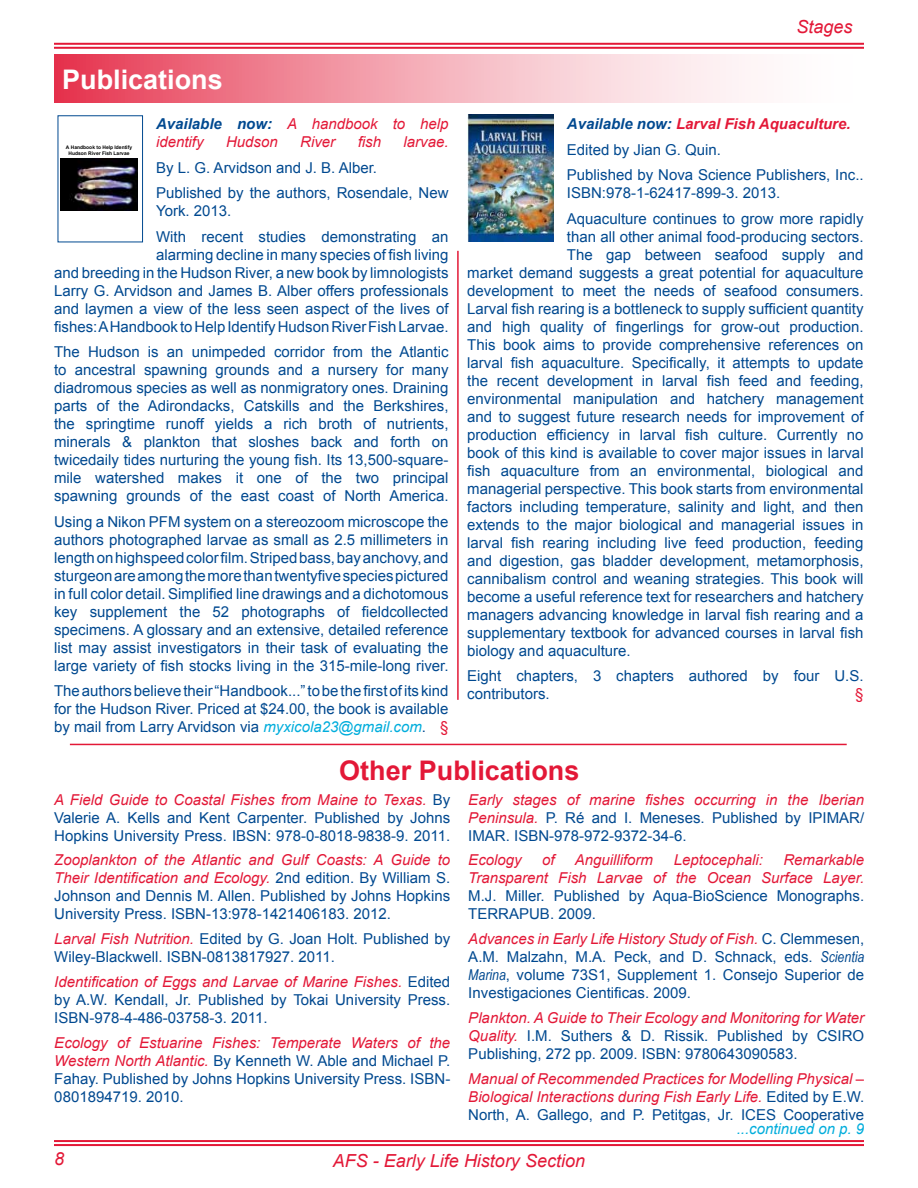
<style>
.page{position:relative;width:918px;height:1188px;background:#fff}
.page>*{position:absolute;margin:0;border:0;box-sizing:border-box;transform-origin:0 0}
.t1{font:700 27px "Arial";color:#e31837}
.t2{font:700 27px "Arial";color:#fff}
.t3{font:italic 18px "Arial";color:#e31837}
.t4{font:15px/18px "Arial";color:#004990;text-align:justify}
.t5{font:italic 15px/18px "Arial";color:#e31837;text-align:right}
.t6{font:italic 15px "Arial";color:#00addc}
.t7{font:15px "Arial";color:#e31837}
.t8{font:700 4.95px/5.7px "Arial";color:#000;text-align:center}
.s1{font-weight:700;color:#004990}
.s2{font-style:italic;color:#00addc}
.s3{color:#e31837}
.s4{font-weight:700;font-style:italic}
.s5{font-weight:700;font-style:italic;color:#e31837}
.s6{font-style:italic;color:#e31837}
.s7{font-family:"Arial Narrow";font-style:italic}
.s8{font-style:normal;color:#004990}
</style>
<div class="page">
<hr style="left:54px;top:43px;width:810px;height:2px;background:#e31837">
<hr style="left:54px;top:47px;width:810px;height:2px;background:#e31837">
<hr style="left:54px;top:1140px;width:810px;height:2px;background:#e31837">
<hr style="left:54px;top:1144px;width:810px;height:2px;background:#e31837">
<hr style="left:457px;top:251px;width:2px;height:449px;background:#e31837">
<hr style="left:70px;top:744px;width:777px;height:1px;background:#e31837">
<svg style="left:55px;top:55px;width:690px;height:48px;background:#f3a1ad"></svg>
<img style="left:61px;top:159px;width:76px;height:51px">
<div style="left:58px;top:116px;width:85px;height:126px;border:1px solid #004990"></div>
<img style="left:467px;top:114px;width:86px;height:127px">
<h1 class="t2" style="left:62px;top:60px;width:162px">Publications</h1>
<p class="t5" style="left:156px;top:115px;width:294px;text-align:left"><span class="s1">Available now:</span> A handbook to help identify</p>
<p class="t5" style="left:226px;top:133px;width:53px">Hudson</p>
<p class="t5" style="left:300px;top:133px;width:36px">River</p>
<p class="t5" style="left:358px;top:133px;width:25px">fish</p>
<p class="t5" style="left:404px;top:133px;width:47px">larvae.</p>
<p class="t4" style="left:156px;top:155px;width:294px;line-height:25.5px">By L. G. Arvidson and J. B. Alber.<br>Published by the authors, Rosendale, New</p>
<p class="t4" style="left:156px;top:198px;width:294px;line-height:25.5px">York. 2013.<br>With recent studies demonstrating an</p>
<p class="t4" style="left:54px;top:245px;width:396px;text-indent:102px">alarming decline in many species of fish living and breeding in the Hudson River, a new book by limnologists Larry G. Arvidson and James B. Alber offers professionals and laymen a view of the less seen aspect of the lives of fishes: A Handbook to Help Identify Hudson River Fish Larvae.</p>
<p class="t4" style="left:54px;top:343px;width:396px">The Hudson is an unimpeded corridor from the Atlantic to ancestral spawning grounds and a nursery for many diadromous species as well as nonmigratory ones. Draining parts of the Adirondacks, Catskills and the Berkshires, the springtime runoff yields a rich broth of nutrients, minerals &amp; plankton that sloshes back and forth on twicedaily tides nurturing the young fish. Its 13,500-square&shy;mile watershed makes it one of the two principal spawning grounds of the east coast of North America.</p>
<p class="t4" style="left:54px;top:512px;width:396px">Using a Nikon PFM system on a stereozoom microscope the authors photographed larvae as small as 2.5 millimeters in length on highspeed color film. Striped bass, bay anchovy, and sturgeon are among the more than twentyfive species pictured in full color detail. Simplified line drawings and a dichotomous key supplement the 52 photographs of fieldcollected specimens. A glossary and an extensive, detailed reference list may assist investigators in their task of evaluating the large variety of fish stocks living in the 315-mile-long river.</p>
<p class="t4" style="left:54px;top:682px;width:396px">The authors believe their “Handbook...” to be the first of its kind for the Hudson River. Priced at $24.00, the book is available by mail from Larry Arvidson via <span class="s2">myxicola23@gmail.com</span>. <span class="s3">§</span></p>
<p class="t8" style="left:66px;top:144px;width:68px">A Handbook to Help Identify<br>Hudson River Fish Larvae</p>
<p class="t3" style="left:796px;top:15px;width:58px">Stages</p>
<p class="t4" style="left:567px;top:111px;width:298px;line-height:25.5px;text-align:left"><span class="s4">Available now:</span> <span class="s5">Larval Fish Aquaculture.<br></span>Edited by Jian G. Quin.<br>Published by Nova Science Publishers, Inc..</p>
<p class="t4" style="left:567px;top:180px;width:298px;line-height:25.5px">ISBN:978-1-62417-899-3. 2013.<br>Aquaculture continues to grow more rapidly</p>
<p class="t4" style="left:567px;top:227px;width:298px">than all other animal food-producing sectors.</p>
<p class="t4" style="left:567px;top:245px;width:298px">The gap between seafood supply and</p>
<p class="t4" style="left:467px;top:263px;width:398px">market demand suggests a great potential for aquaculture</p>
<p class="t4" style="left:467px;top:281px;width:398px">development to meet the needs of seafood consumers.</p>
<p class="t4" style="left:467px;top:299px;width:398px">Larval fish rearing is a bottleneck to supply sufficient quantity</p>
<p class="t4" style="left:467px;top:317px;width:398px">and high quality of fingerlings for grow-out production.</p>
<p class="t4" style="left:467px;top:335px;width:398px">This book aims to provide comprehensive references on</p>
<p class="t4" style="left:467px;top:353px;width:398px">larval fish aquaculture. Specifically, it attempts to update</p>
<p class="t4" style="left:467px;top:371px;width:398px">the recent development in larval fish feed and feeding,</p>
<p class="t4" style="left:467px;top:389px;width:398px">environmental manipulation and hatchery management</p>
<p class="t4" style="left:467px;top:407px;width:398px">and to suggest future research needs for improvement of</p>
<p class="t4" style="left:467px;top:425px;width:398px">production efficiency in larval fish culture. Currently no</p>
<p class="t4" style="left:467px;top:443px;width:398px">book of this kind is available to cover major issues in larval</p>
<p class="t4" style="left:467px;top:461px;width:398px">fish aquaculture from an environmental, biological and</p>
<p class="t4" style="left:467px;top:479px;width:398px">managerial perspective. This book starts from environmental</p>
<p class="t4" style="left:467px;top:497px;width:398px">factors including temperature, salinity and light, and then</p>
<p class="t4" style="left:467px;top:515px;width:398px">extends to the major biological and managerial issues in</p>
<p class="t4" style="left:467px;top:533px;width:398px">larval fish rearing including live feed production, feeding</p>
<p class="t4" style="left:467px;top:551px;width:398px">and digestion, gas bladder development, metamorphosis,</p>
<p class="t4" style="left:467px;top:569px;width:398px">cannibalism control and weaning strategies. This book will</p>
<p class="t4" style="left:467px;top:587px;width:398px">become a useful reference text for researchers and hatchery</p>
<p class="t4" style="left:467px;top:605px;width:398px">managers advancing knowledge in larval fish rearing and a</p>
<p class="t4" style="left:467px;top:623px;width:398px">supplementary textbook for advanced courses in larval fish</p>
<p class="t4" style="left:467px;top:641px;width:165px">biology and aquaculture.</p>
<p class="t4" style="left:467px;top:667px;width:398px">Eight chapters, 3 chapters authored by four U.S. contributors.</p>
<p class="t7" style="left:855px;top:684px;width:10px">§</p>
<h1 class="t1" style="left:339px;top:751px;width:242px">Other Publications</h1>
<p class="t4" style="left:54px;top:790px;width:398px"><span class="s6">A Field Guide to Coastal Fishes from Maine to Texas.</span> By Valerie A. Kells and Kent Carpenter. Published by Johns Hopkins University Press. IBSN: 978-0-8018-9838-9. 2011.</p>
<p class="t4" style="left:54px;top:851px;width:398px"><span class="s6">Zooplankton of the Atlantic and Gulf Coasts: A Guide to Their Identification and Ecology.</span> 2nd edition. By William S.<br>Johnson and Dennis M. Allen. Published by Johns Hopkins University Press. ISBN-13:978-1421406183. 2012.</p>
<p class="t4" style="left:54px;top:930px;width:397px"><span class="s6">Larval Fish Nutrition.</span> Edited by G. Joan Holt. Published by<br>Wiley-Blackwell. ISBN-0813817927. 2011.</p>
<p class="t4" style="left:54px;top:972px;width:398px"><span class="s6">Identification of Eggs and Larvae of Marine Fishes.</span> Edited by A.W. Kendall, Jr. Published by Tokai University Press.<br>ISBN-978-4-486-03758-3. 2011.</p>
<p class="t4" style="left:54px;top:1033px;width:398px"><span class="s6">Ecology of Estuarine Fishes: Temperate Waters of the Western North Atlantic.</span> By Kenneth W. Able and Michael P.<br>Fahay. Published by Johns Hopkins University Press. ISBN-0801894719. 2010.</p>
<p class="t4" style="left:468px;top:790px;width:398px"><span class="s6">Early stages of marine fishes occurring in the Iberian Peninsula.</span> P. Ré and I. Meneses. Published by IPIMAR/ IMAR. ISBN-978-972-9372-34-6.</p>
<p class="t5" style="left:468px;top:851px;width:55px">Ecology</p>
<p class="t5" style="left:542px;top:851px;width:14px">of</p>
<p class="t5" style="left:575px;top:851px;width:80px">Anguilliform</p>
<p class="t5" style="left:674px;top:851px;width:91px">Leptocephali:</p>
<p class="t5" style="left:468px;top:851px;width:398px">Remarkable<br>Transparent Fish Larvae of the Ocean Surface Layer.</p>
<p class="t4" style="left:468px;top:887px;width:397px">M.J. Miller. Published by Aqua-BioScience Monographs.<br>TERRAPUB. 2009.</p>
<p class="t4" style="left:468px;top:930px;width:397px"><span class="s6">Advances in Early Life History Study of Fish.</span> C. Clemmesen, A.M. Malzahn, M.A. Peck, and D. Schnack, eds. <span class="s7">Scientia Marina</span>, volume 73S1, Supplement 1. Consejo Superior de Investigaciones Cientificas. 2009.</p>
<p class="t4" style="left:468px;top:1008px;width:398px"><span class="s6">Plankton. A Guide to Their Ecology and Monitoring for Water Quality.</span> I.M. Suthers &amp; D. Rissik. Published by CSIRO Publishing, 272 pp. 2009. ISBN: 9780643090583.</p>
<p class="t5" style="left:468px;top:1069px;width:398px;text-align:justify">Manual of Recommended Practices for Modelling Physical – Biological Interactions during Fish Early Life. <span class="s8">Edited by E.W.<br>North, A. Gallego, and P. Petitgas, Jr. ICES Cooperative</span></p>
<p class="t6" style="left:737px;top:1119px;width:129px">...continued on p. 9</p>
<p class="t3" style="left:54px;top:1147px;width:12px">8</p>
<p class="t3" style="left:333px;top:1149px;width:254px">AFS - Early Life History Section</p>
</div>
